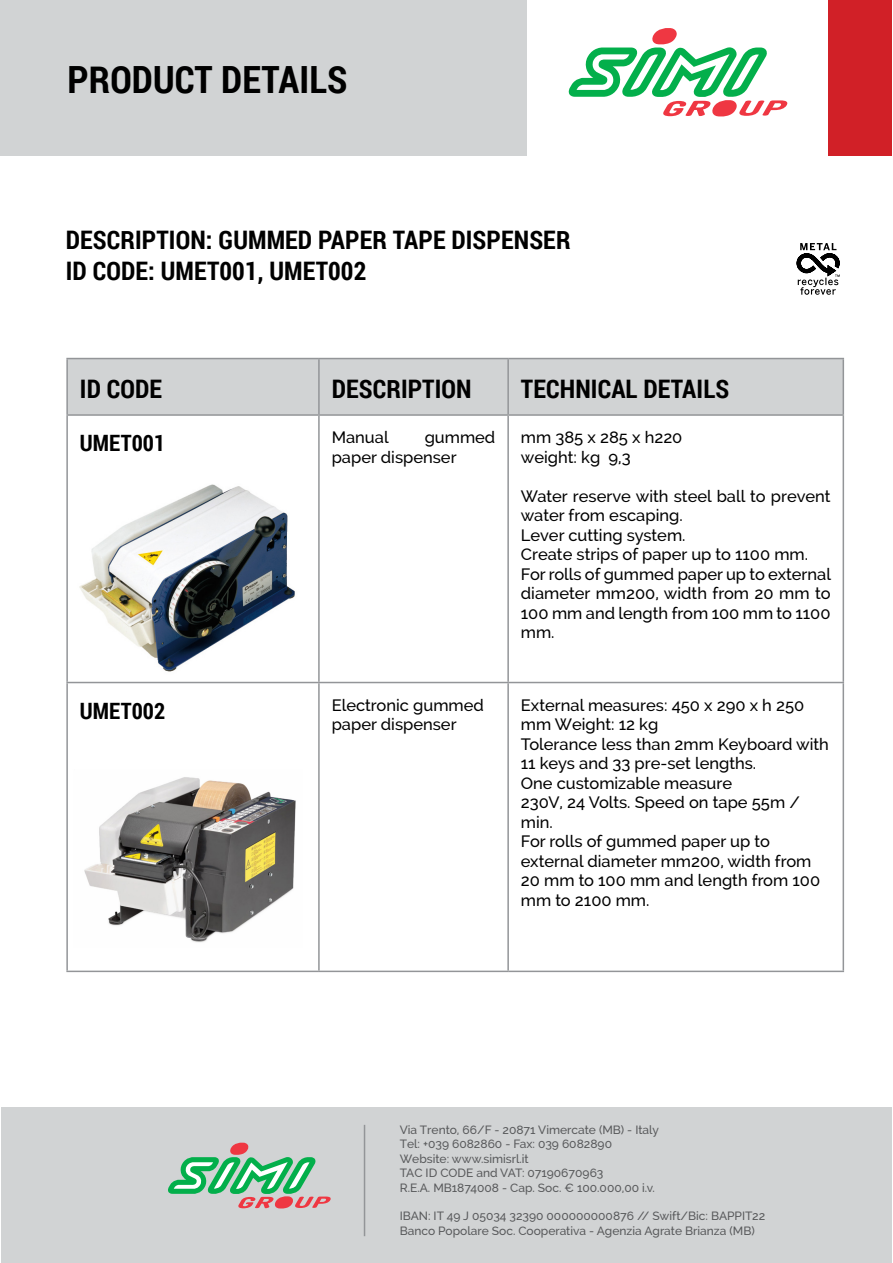
<style>
.page{position:relative;width:893px;height:1263px;background:#fff}
.page>*{position:absolute;margin:0;border:0;box-sizing:border-box;transform-origin:0 0}
.t1{font:700 37.5px "Roboto Condensed";letter-spacing:.005em;color:#000}
.t2{font:700 25.5px/30.6px "Roboto Condensed";letter-spacing:.005em;color:#000}
.t3{font:700 22.5px "Roboto Condensed";letter-spacing:.005em;color:#000}
.t4{font:500 16.5px/19.5px "Raleway";color:#000}
.t5{font:500 12px/14.4px "Raleway";color:#58595b}
</style>
<div class="page">
<div style="left:0;top:0;width:526px;height:155px;background:#d1d3d4"></div>
<div style="left:1px;top:1107px;width:891px;height:156px;background:#d1d3d4"></div>
<div style="left:828px;top:0;width:64px;height:155px;background:#d12027"></div>
<hr style="left:364px;top:1125px;width:1px;height:111px;background:#939598">
<div style="left:68px;top:359px;width:775px;height:55px;background:#d1d3d4"></div>
<hr style="left:66px;top:358px;width:253px;height:1px;background:#939598">
<hr style="left:66px;top:359px;width:2px;height:55px;background:#939598">
<hr style="left:319px;top:358px;width:189px;height:1px;background:#939598">
<hr style="left:318px;top:359px;width:2px;height:55px;background:#939598">
<hr style="left:508px;top:358px;width:336px;height:1px;background:#939598">
<hr style="left:507px;top:359px;width:2px;height:55px;background:#939598">
<hr style="left:843px;top:359px;width:1px;height:55px;background:#939598">
<hr style="left:66px;top:414px;width:253px;height:2px;background:#939598">
<hr style="left:66px;top:416px;width:2px;height:266px;background:#939598">
<hr style="left:319px;top:414px;width:189px;height:2px;background:#939598">
<hr style="left:318px;top:416px;width:2px;height:266px;background:#939598">
<hr style="left:508px;top:414px;width:336px;height:2px;background:#939598">
<hr style="left:507px;top:416px;width:2px;height:266px;background:#939598">
<hr style="left:843px;top:416px;width:1px;height:266px;background:#939598">
<hr style="left:66px;top:682px;width:253px;height:1px;background:#939598">
<hr style="left:66px;top:683px;width:2px;height:288px;background:#939598">
<hr style="left:319px;top:682px;width:189px;height:1px;background:#939598">
<hr style="left:318px;top:683px;width:2px;height:288px;background:#939598">
<hr style="left:508px;top:682px;width:336px;height:1px;background:#939598">
<hr style="left:507px;top:683px;width:2px;height:288px;background:#939598">
<hr style="left:843px;top:683px;width:1px;height:288px;background:#939598">
<hr style="left:66px;top:971px;width:253px;height:1px;background:#939598">
<hr style="left:319px;top:971px;width:189px;height:1px;background:#939598">
<hr style="left:508px;top:971px;width:336px;height:1px;background:#939598">
<img style="left:84px;top:777px;width:212px;height:166px">
<img style="left:79px;top:484px;width:216px;height:188px">
<svg style="left:568px;top:28px;width:220px;height:88px"></svg>
<svg style="left:168px;top:1143px;width:163px;height:65px"></svg>
<svg style="left:796px;top:243px;width:44px;height:52px"></svg>
<h1 class="t1" style="left:68px;top:54px;width:281px">PRODUCT DETAILS</h1>
<h2 class="t2" style="left:66px;top:224px;width:506px">DESCRIPTION: GUMMED PAPER TAPE DISPENSER<br>ID CODE: UMET001, UMET002</h2>
<h2 class="t2" style="left:80px;top:373px;width:84px">ID CODE</h2>
<h2 class="t2" style="left:332px;top:373px;width:142px">DESCRIPTION</h2>
<h2 class="t2" style="left:521px;top:373px;width:210px">TECHNICAL DETAILS</h2>
<h3 class="t3" style="left:80px;top:427px;width:87px">UMET001</h3>
<p class="t4" style="left:332px;top:428px;width:59px">Manual</p>
<p class="t4" style="left:332px;top:428px;width:165px;text-indent:93px">gummed paper dispenser</p>
<p class="t4" style="left:521px;top:428px;width:163px">mm 385 x 285 x h220 weight: kg 9,3</p>
<p class="t4" style="left:521px;top:486px;width:312px">Water reserve with steel ball to prevent water from escaping.<br>Lever cutting system.<br>Create strips of paper up to 1100 mm.<br>For rolls of gummed paper up to external diameter mm200, width from 20 mm to<br>100 mm and length from 100 mm to 1100 mm.</p>
<h3 class="t3" style="left:80px;top:695px;width:87px">UMET002</h3>
<p class="t4" style="left:332px;top:695px;width:154px">Electronic gummed paper dispenser</p>
<p class="t4" style="left:521px;top:695px;width:310px">External measures: 450 x 290 x h 250 mm Weight: 12 kg<br>Tolerance less than 2mm Keyboard with<br>11 keys and 33 pre-set lengths.<br>One customizable measure<br>230V, 24 Volts. Speed on tape 55m / min.<br>For rolls of gummed paper up to external diameter mm200, width from<br>20 mm to 100 mm and length from 100 mm to 2100 mm.</p>
<p class="t5" style="left:400px;top:1122px;width:261px">Via Trento, 66/F - 20871 Vimercate (MB) - Italy Tel: +039 6082860 - Fax: 039 6082890<br>Website: www.simisrl.it<br>TAC ID CODE and VAT: 07190670963<br>R.E.A. MB1874008 - Cap. Soc. € 100.000,00 i.v.</p>
<p class="t5" style="left:400px;top:1209px;width:367px">IBAN: IT 49 J 05034 32390 000000000876 // Swift/Bic: BAPPIT22<br>Banco Popolare Soc. Cooperativa - Agenzia Agrate Brianza (MB)</p>
</div>
